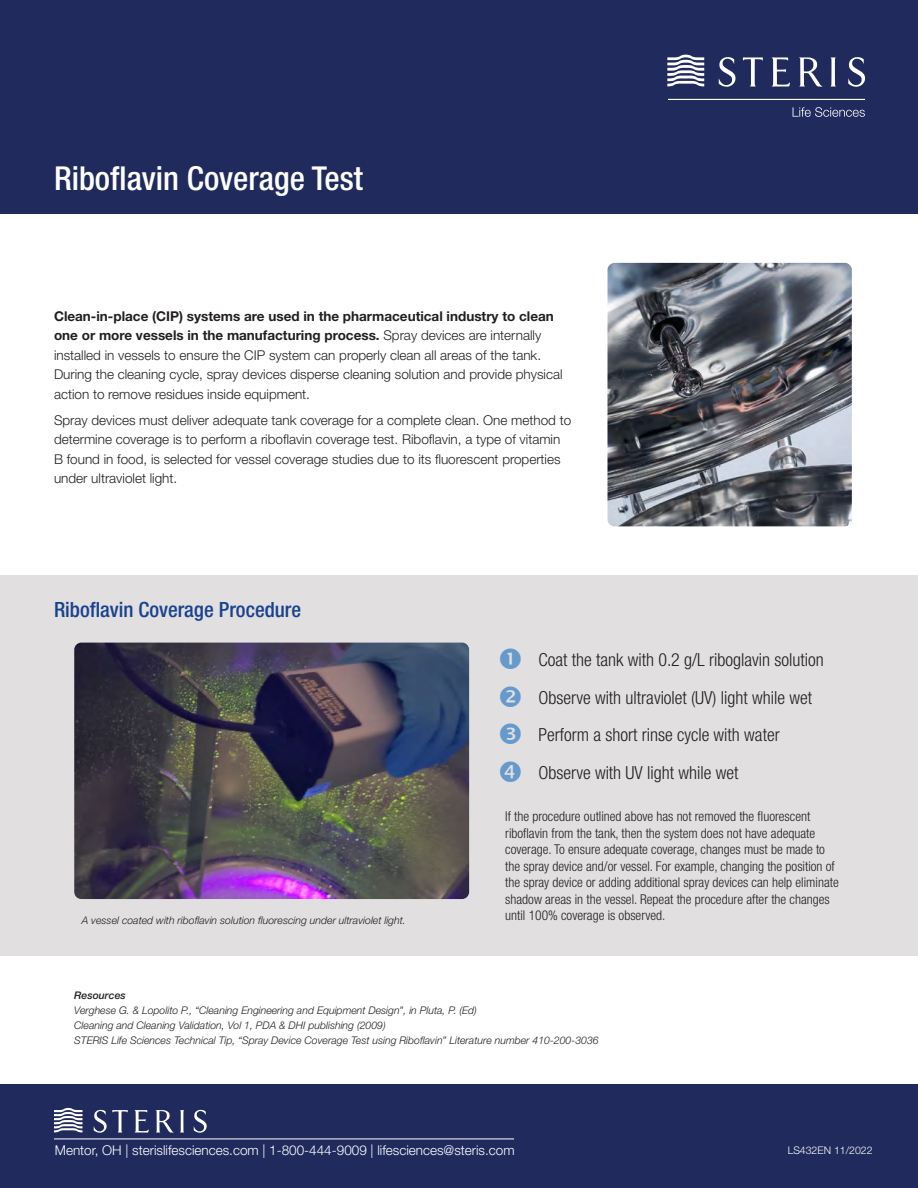
<style>
.page{position:relative;width:918px;height:1188px;background:#fff}
.page>*{position:absolute;margin:0;border:0;box-sizing:border-box;transform-origin:0 0}
.t1{font:500 condensed 33px "Helvetica Neue LT Pro";color:#fff}
.t2{font:500 condensed 21px "Helvetica Neue LT Pro";color:#19428e}
.t3{font:300 condensed 18px "Helvetica Neue LT Pro";color:#231f20}
.t4{font:300 13.5px/19.5px "Helvetica Neue LT Pro";color:#231f20}
.t5{font:300 condensed 13.5px/16.5px "Helvetica Neue LT Pro";color:#231f20}
.t6{font:300 13.5px "Helvetica Neue LT Pro";color:#fff}
.t7{font:italic 300 10.5px "Helvetica Neue LT Pro";color:#231f20}
.t8{font:300 10.5px "Helvetica Neue LT Pro";color:#fff}
.t9{font:italic 500 10.5px "Helvetica Neue LT Pro";color:#231f20}
.s1{font-weight:700}
</style>
<div class="page">
<div style="left:0;top:0;width:918px;height:214px;background:#202a5d"></div>
<svg style="left:793px;top:107px;width:72px;height:10px"></svg>
<hr style="left:668px;top:99px;width:197px;height:1px;background:#fff">
<svg style="left:667px;top:55px;width:37px;height:31px"></svg>
<svg style="left:772px;top:57px;width:18px;height:29px"></svg>
<svg style="left:799px;top:57px;width:24px;height:30px"></svg>
<svg style="left:830px;top:57px;width:6px;height:29px"></svg>
<svg style="left:719px;top:57px;width:17px;height:30px"></svg>
<svg style="left:848px;top:57px;width:17px;height:30px"></svg>
<svg style="left:743px;top:57px;width:20px;height:29px"></svg>
<div style="left:0;top:1084px;width:918px;height:104px;background:#202a5d"></div>
<svg style="left:54px;top:1108px;width:28px;height:24px"></svg>
<svg style="left:134px;top:1110px;width:15px;height:23px"></svg>
<svg style="left:156px;top:1110px;width:18px;height:23px"></svg>
<svg style="left:180px;top:1110px;width:4px;height:23px"></svg>
<svg style="left:194px;top:1110px;width:13px;height:23px"></svg>
<svg style="left:94px;top:1110px;width:34px;height:23px"></svg>
<hr style="left:54px;top:1139px;width:460px;height:1px;background:#fff">
<img style="left:608px;top:263px;width:244px;height:263px">
<div style="left:0;top:575px;width:918px;height:381px;background:#e1dfe0"></div>
<img style="left:74px;top:643px;width:395px;height:256px">
<h1 class="t1" style="left:54px;top:158px;width:311px">Riboflavin Coverage Test</h1>
<p class="t4" style="left:54px;top:306px;width:510px"><span class="s1">Clean-in-place (CIP) systems are used in the pharmaceutical industry to clean one or more vessels in the manufacturing process.</span> Spray devices are internally installed in vessels to ensure the CIP system can properly clean all areas of the tank.<br>During the cleaning cycle, spray devices disperse cleaning solution and provide physical action to remove residues inside equipment.</p>
<p class="t4" style="left:54px;top:410px;width:519px">Spray devices must deliver adequate tank coverage for a complete clean. One method to determine coverage is to perform a riboflavin coverage test. Riboflavin, a type of vitamin B found in food, is selected for vessel coverage studies due to its fluorescent properties under ultraviolet light.</p>
<h2 class="t2" style="left:54px;top:597px;width:249px">Riboflavin Coverage Procedure</h2>
<p class="t7" style="left:82px;top:914px;width:326px">A vessel coated with riboflavin solution fluorescing under ultraviolet light.</p>
<p class="t3" style="left:538px;top:649px;width:287px">Coat the tank with 0.2 g/L riboglavin solution</p>
<p class="t3" style="left:538px;top:687px;width:275px">Observe with ultraviolet (UV) light while wet</p>
<p class="t3" style="left:538px;top:724px;width:243px">Perform a short rinse cycle with water</p>
<p class="t3" style="left:538px;top:762px;width:202px">Observe with UV light while wet</p>
<p class="t5" style="left:505px;top:808px;width:335px">If the procedure outlined above has not removed the fluorescent riboflavin from the tank, then the system does not have adequate coverage. To ensure adequate coverage, changes must be made to the spray device and/or vessel. For example, changing the position of the spray device or adding additional spray devices can help eliminate shadow areas in the vessel. Repeat the procedure after the changes until 100% coverage is observed.</p>
<p class="t9" style="left:74px;top:989px;width:53px">Resources</p>
<p class="t7" style="left:74px;top:1004px;width:404px">Verghese G. &amp; Lopolito P., “Cleaning Engineering and Equipment Design”, in Pluta, P. (Ed)</p>
<p class="t7" style="left:74px;top:1019px;width:313px">Cleaning and Cleaning Validation, Vol 1, PDA &amp; DHI publishing (2009)</p>
<p class="t7" style="left:74px;top:1034px;width:526px">STERIS Life Sciences Technical Tip, “Spray Device Coverage Test using Riboflavin” Literature number 410-200-3036</p>
<p class="t6" style="left:55px;top:1142px;width:461px">Mentor, OH | sterislifesciences.com | 1-800-444-9009 | lifesciences@steris.com</p>
<p class="t8" style="left:788px;top:1144px;width:86px">LS432EN 11/2022</p>
</div>
